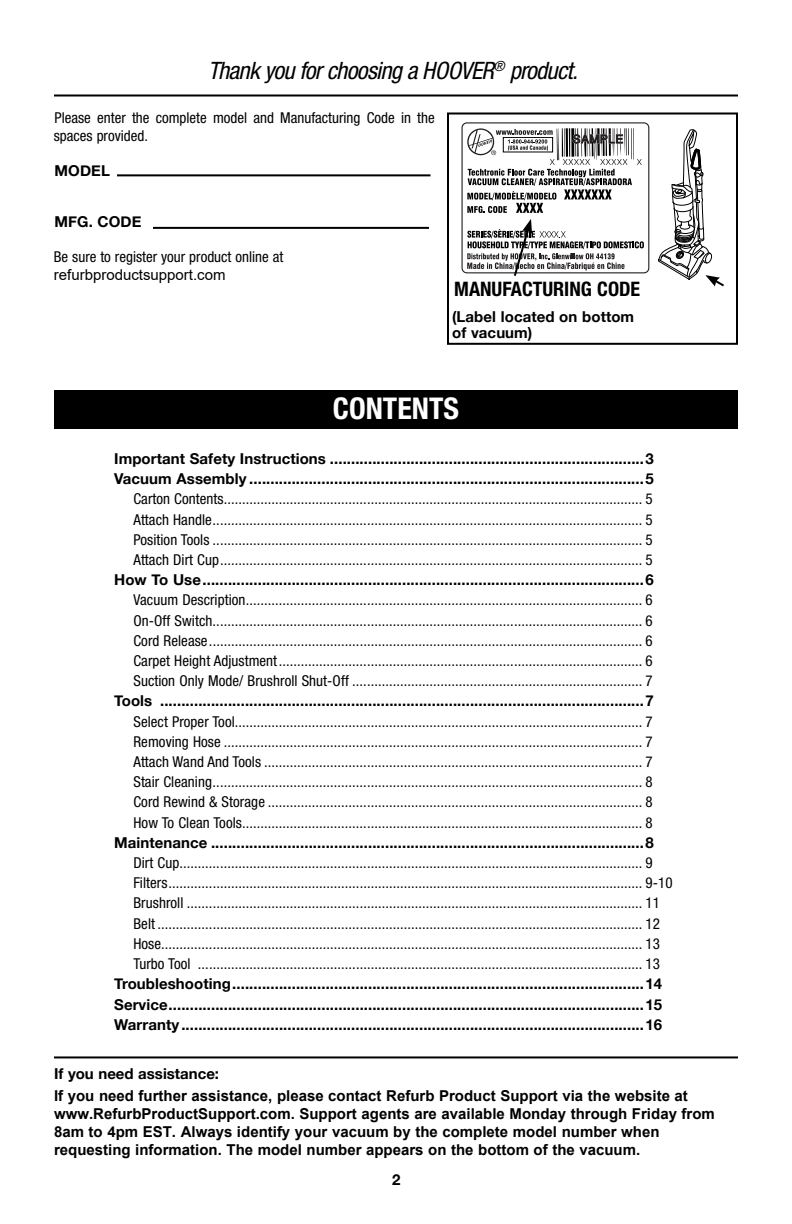
<style>
.page{position:relative;width:792px;height:1224px;background:#fff}
.page>*{position:absolute;margin:0;border:0;box-sizing:border-box;transform-origin:0 0}
.t1{font:700 condensed 30px "Helvetica Neue";color:#fff}
.t2{font:italic condensed 24px "Helvetica Neue";letter-spacing:-.025em;color:#000}
.t3{font:700 condensed 20px "Helvetica Neue";color:#000}
.t4{font:condensed 15px/20.2px "Helvetica Neue";letter-spacing:.005em;color:#000;text-align:justify}
.t5{font:700 15px/20.2px "Helvetica Neue";letter-spacing:.005em;color:#000}
.t6{font:700 15px/18px "Arial";color:#000}
.t7{font:15px "Arial";color:#000}
</style>
<div class="page">
<div style="left:447px;top:112px;width:291px;height:233px;border:2px solid #000"></div>
<hr style="left:54px;top:94px;width:684px;height:2px;background:#000">
<hr style="left:54px;top:1056px;width:684px;height:2px;background:#000">
<div style="left:462px;top:122px;width:187px;height:151px;border:1px solid #231f20;border-radius:5px"></div>
<svg style="left:467px;top:128px;width:175px;height:85px"></svg>
<svg style="left:467px;top:219px;width:177px;height:57px"></svg>
<hr style="left:117px;top:174px;width:313px;height:2px;background:#000">
<hr style="left:153px;top:227px;width:276px;height:2px;background:#000">
<div style="left:54px;top:390px;width:684px;height:38px;background:#000"></div>
<svg style="left:658px;top:129px;width:66px;height:158px"></svg>
<h2 class="t2" style="left:208px;top:57px;width:371px">Thank you for choosing a HOOVER<sup>®</sup> product.</h2>
<p class="t4" style="left:54px;top:109px;width:382px;line-height:18px">Please enter the complete model and Manufacturing Code in the spaces provided.</p>
<p class="t5" style="left:55px;top:161px;width:57px">MODEL</p>
<p class="t5" style="left:55px;top:212px;width:88px">MFG. CODE</p>
<p class="t4" style="left:54px;top:246px;width:231px">Be sure to register your product online at</p>
<p class="t7" style="left:54px;top:264px;width:173px">refurbproductsupport.com</p>
<h3 class="t3" style="left:454px;top:277px;width:188px">MANUFACTURING CODE</h3>
<p class="t5" style="left:452px;top:309px;width:184px;line-height:16px">(Label located on bottom of vacuum)</p>
<h1 class="t1" style="left:333px;top:391px;width:128px">CONTENTS</h1>
<p class="t5" style="left:114px;top:449px;width:541px">Important Safety Instructions ..........................................................................3<br>Vacuum Assembly .............................................................................................5</p>
<p class="t4" style="left:133px;top:489px;width:521px">Carton Contents.................................................................................................................. 5<br>Attach Handle..................................................................................................................... 5<br>Position Tools ..................................................................................................................... 5<br>Attach Dirt Cup................................................................................................................... 5</p>
<p class="t5" style="left:114px;top:570px;width:541px">How To Use........................................................................................................6</p>
<p class="t4" style="left:133px;top:590px;width:521px">Vacuum Description............................................................................................................ 6<br>On-Off Switch..................................................................................................................... 6<br>Cord Release...................................................................................................................... 6<br>Carpet Height Adjustment................................................................................................... 6<br>Suction Only Mode/ Brushroll Shut-Off ............................................................................... 7</p>
<p class="t5" style="left:114px;top:691px;width:541px">Tools ..................................................................................................................7</p>
<p class="t4" style="left:133px;top:711px;width:521px">Select Proper Tool............................................................................................................... 7<br>Removing Hose .................................................................................................................. 7<br>Attach Wand And Tools ....................................................................................................... 7<br>Stair Cleaning..................................................................................................................... 8<br>Cord Rewind &amp; Storage ...................................................................................................... 8<br>How To Clean Tools............................................................................................................. 8</p>
<p class="t5" style="left:114px;top:833px;width:541px">Maintenance ......................................................................................................8</p>
<p class="t4" style="left:133px;top:853px;width:541px;text-align:left">Dirt Cup.............................................................................................................................. 9<br>Filters................................................................................................................................. 9-10<br>Brushroll ............................................................................................................................ 11<br>Belt .................................................................................................................................... 12<br>Hose................................................................................................................................... 13<br>Turbo Tool ......................................................................................................................... 13</p>
<p class="t5" style="left:114px;top:974px;width:549px;text-align:justify">Troubleshooting.................................................................................................14<br>Service................................................................................................................15<br>Warranty .............................................................................................................16</p>
<p class="t5" style="left:54px;top:1064px;width:167px">If you need assistance:</p>
<p class="t6" style="left:54px;top:1087px;width:662px">If you need further assistance, please contact Refurb Product Support via the website at www.RefurbProductSupport.com. Support agents are available Monday through Friday from 8am to 4pm EST. Always identify your vacuum by the complete model number when requesting information. The model number appears on the bottom of the vacuum.</p>
<p class="t5" style="left:392px;top:1170px;width:10px">2</p>
</div>
